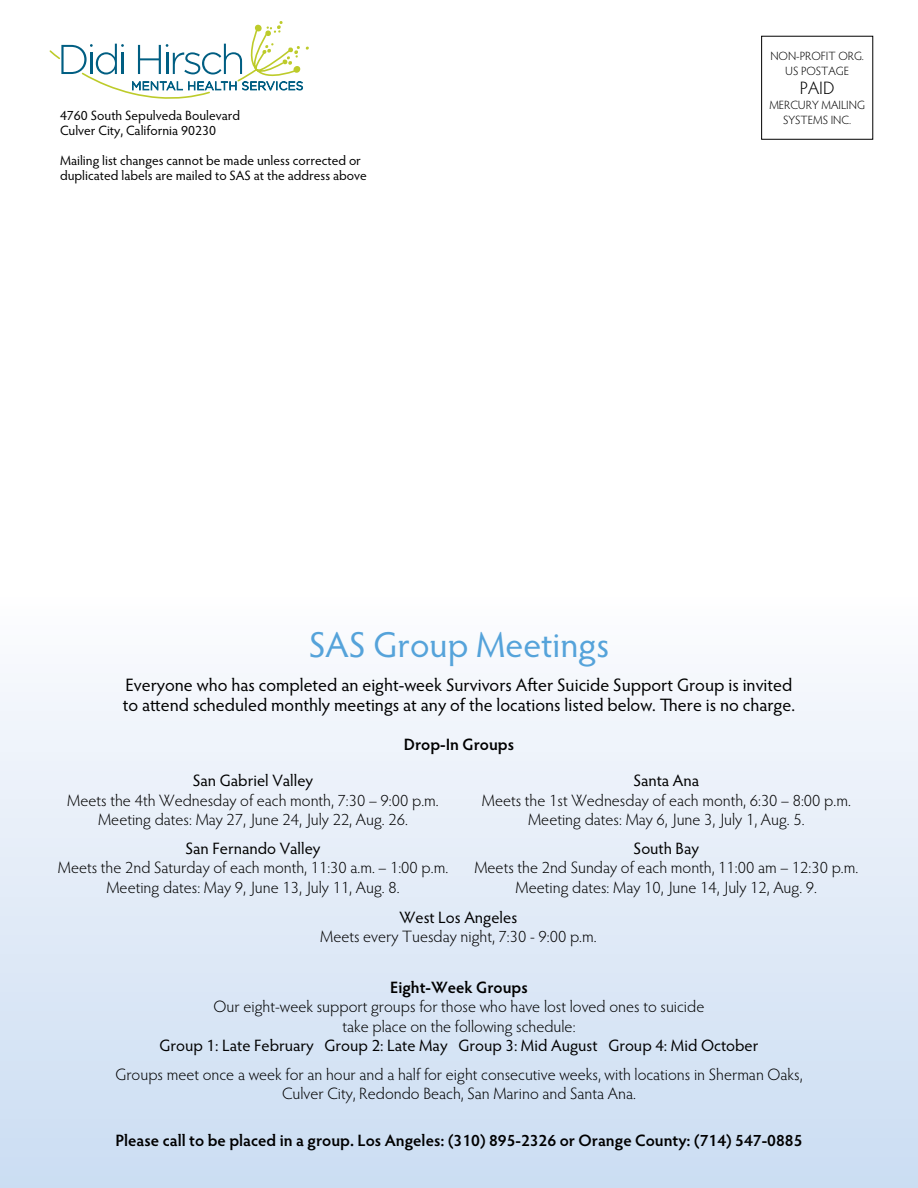
<style>
.page{position:relative;width:918px;height:1188px;background:#fff}
.page>*{position:absolute;margin:0;border:0;box-sizing:border-box;transform-origin:0 0}
.t1{font:36px "Hypatia Sans Pro";color:#55a3da}
.t2{font:18px/20.2px "Hypatia Sans Pro";color:#000}
.t3{font:300 18px "Hypatia Sans Pro";color:#000}
.t4{font:300 16.5px/19.5px "Hypatia Sans Pro";color:#000;text-align:center}
.t5{font:16.5px "Hypatia Sans Pro";color:#000}
.t6{font:600 16.5px "Hypatia Sans Pro";color:#000}
.t7{font:13.5px/15px "Hypatia Sans Pro";color:#000}
.t8{font:300 12px/15px "Hypatia Sans Pro";color:#000;text-align:center}
</style>
<div class="page">
<div style="left:0;top:594px;width:918px;height:594px;background:linear-gradient(to bottom,#fcfcfe,#cadcf2)"></div>
<svg style="left:50px;top:21px;width:259px;height:78px"></svg>
<p class="t7" style="left:60px;top:108px;width:182px">4760 South Sepulveda Boulevard<br>Culver City, California 90230</p>
<p class="t7" style="left:60px;top:153px;width:308px">Mailing list changes cannot be made unless corrected or duplicated labels are mailed to SAS at the address above</p>
<p class="t8" style="left:770px;top:48px;width:95px">NON-PROFIT ORG.<br>US POSTAGE</p>
<p class="t3" style="left:800px;top:77px;width:36px">PAID</p>
<p class="t8" style="left:769px;top:98px;width:97px">MERCURY MAILING<br>SYSTEMS INC.</p>
<h1 class="t1" style="left:309px;top:620px;width:302px">SAS Group Meetings</h1>
<p class="t2" style="left:123px;top:674px;width:674px">Everyone who has completed an eight-week Survivors After Suicide Support Group is invited to attend scheduled monthly meetings at any of the locations listed below. There is no charge.</p>
<p class="t6" style="left:404px;top:733px;width:112px">Drop-In Groups</p>
<p class="t5" style="left:193px;top:769px;width:122px">San Gabriel Valley</p>
<p class="t4" style="left:67px;top:790px;width:373px">Meets the 4th Wednesday of each month, 7:30 – 9:00 p.m.<br>Meeting dates: May 27, June 24, July 22, Aug. 26.</p>
<p class="t5" style="left:185px;top:837px;width:137px">San Fernando Valley</p>
<p class="t4" style="left:58px;top:857px;width:392px">Meets the 2nd Saturday of each month, 11:30 a.m. – 1:00 p.m.<br>Meeting dates: May 9, June 13, July 11, Aug. 8.</p>
<p class="t5" style="left:633px;top:769px;width:67px">Santa Ana</p>
<p class="t4" style="left:482px;top:790px;width:371px">Meets the 1st Wednesday of each month, 6:30 – 8:00 p.m.<br>Meeting dates: May 6, June 3, July 1, Aug. 5.</p>
<p class="t5" style="left:634px;top:837px;width:67px">South Bay</p>
<p class="t4" style="left:474px;top:857px;width:385px">Meets the 2nd Sunday of each month, 11:00 am – 12:30 p.m.<br>Meeting dates: May 10, June 14, July 12, Aug. 9.</p>
<p class="t5" style="left:399px;top:906px;width:119px">West Los Angeles</p>
<p class="t4" style="left:320px;top:926px;width:278px">Meets every Tuesday night, 7:30 - 9:00 p.m.</p>
<p class="t6" style="left:390px;top:976px;width:139px">Eight-Week Groups</p>
<p class="t4" style="left:214px;top:997px;width:492px">Our eight-week support groups for those who have lost loved ones to suicide take place on the following schedule:</p>
<p class="t5" style="left:160px;top:1035px;width:600px">Group 1: Late February Group 2: Late May Group 3: Mid August Group 4: Mid October</p>
<p class="t4" style="left:115px;top:1064px;width:689px">Groups meet once a week for an hour and a half for eight consecutive weeks, with locations in Sherman Oaks,<br>Culver City, Redondo Beach, San Marino and Santa Ana.</p>
<p class="t6" style="left:115px;top:1129px;width:689px">Please call to be placed in a group. Los Angeles: (310) 895-2326 or Orange County: (714) 547-0885</p>
</div>
